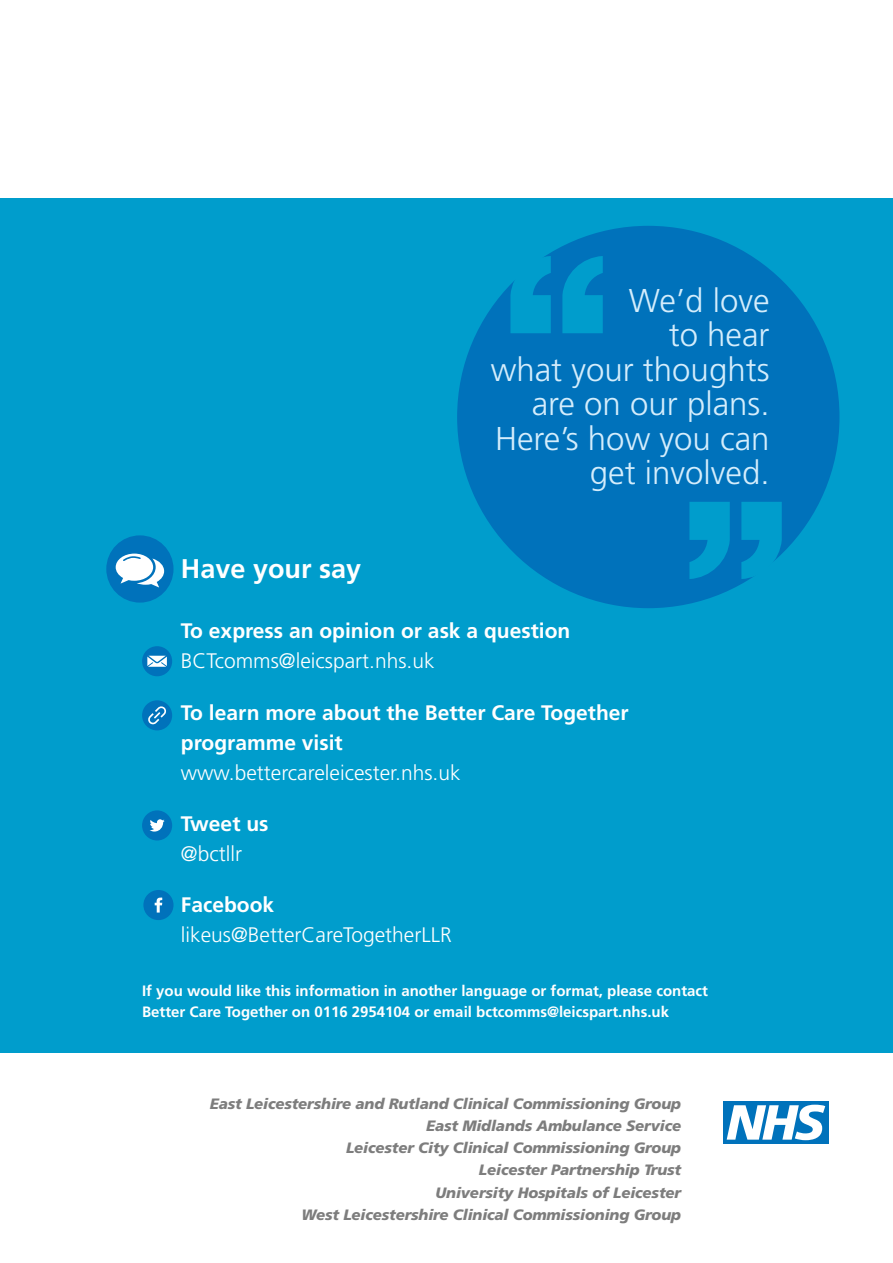
<style>
.page{position:relative;width:893px;height:1263px;background:#fff}
.page>*{position:absolute;margin:0;border:0;box-sizing:border-box;transform-origin:0 0}
.t1{font:300 33px/34.5px "Frutiger";color:#d4edfc;text-align:right}
.t2{font:700 27px "Frutiger";color:#fff}
.t3{font:700 21px/30px "Frutiger";color:#fff}
.t4{font:300 21px "Frutiger";color:#fff}
.t5{font:italic 900 15px/22.2px "Frutiger";letter-spacing:-.01em;color:#7d7d7d;text-align:right}
.t6{font:700 15px/21px "Frutiger";color:#fff}
</style>
<div class="page">
<div style="left:0;top:198px;width:893px;height:854px;background:#009dcc"></div>
<div style="left:724px;top:1101px;width:105px;height:43px;background:#0072bb"></div>
<svg style="left:727px;top:1105px;width:98px;height:35px"></svg>
<div style="left:457px;top:226px;width:382px;height:382px;background:#0072bb;border-radius:50%"></div>
<svg style="left:510px;top:256px;width:41px;height:77px"></svg>
<svg style="left:562px;top:256px;width:41px;height:77px"></svg>
<svg style="left:741px;top:502px;width:41px;height:77px"></svg>
<svg style="left:689px;top:502px;width:41px;height:77px"></svg>
<div style="left:142px;top:810px;width:30px;height:30px;background:#0072bb;border-radius:50%"></div>
<svg style="left:150px;top:819px;width:15px;height:12px"></svg>
<svg style="left:142px;top:700px;width:30px;height:30px"></svg>
<svg style="left:106px;top:535px;width:67px;height:68px"></svg>
<svg style="left:142px;top:646px;width:30px;height:30px"></svg>
<div style="left:143px;top:890px;width:30px;height:30px;background:#0072bb;border-radius:50%"></div>
<svg style="left:155px;top:897px;width:7px;height:15px"></svg>
<h1 class="t1" style="left:491px;top:283px;width:280px">We’d love<br>to hear<br>what your thoughts are on our plans.<br>Here’s how you can get involved.</h1>
<h2 class="t2" style="left:181px;top:553px;width:182px">Have your say</h2>
<h3 class="t3" style="left:181px;top:616px;width:391px">To express an opinion or ask a question</h3>
<h3 class="t4" style="left:181px;top:649px;width:255px">BCTcomms@leicspart.nhs.uk</h3>
<h3 class="t3" style="left:181px;top:697px;width:449px">To learn more about the Better Care Together programme visit</h3>
<h3 class="t4" style="left:181px;top:760px;width:281px">www.bettercareleicester.nhs.uk</h3>
<h3 class="t3" style="left:181px;top:808px;width:89px">Tweet us</h3>
<h3 class="t4" style="left:181px;top:842px;width:63px">@bctllr</h3>
<h3 class="t3" style="left:181px;top:890px;width:95px">Facebook</h3>
<h3 class="t4" style="left:181px;top:923px;width:272px">likeus@BetterCareTogetherLLR</h3>
<p class="t6" style="left:142px;top:980px;width:567px">If you would like this information in another language or format, please contact<br>Better Care Together on 0116 2954104 or email bctcomms@leicspart.nhs.uk</p>
<p class="t5" style="left:210px;top:1092px;width:473px">East Leicestershire and Rutland Clinical Commissioning Group East Midlands Ambulance Service<br>Leicester City Clinical Commissioning Group<br>Leicester Partnership Trust<br>University Hospitals of Leicester<br>West Leicestershire Clinical Commissioning Group</p>
</div>
